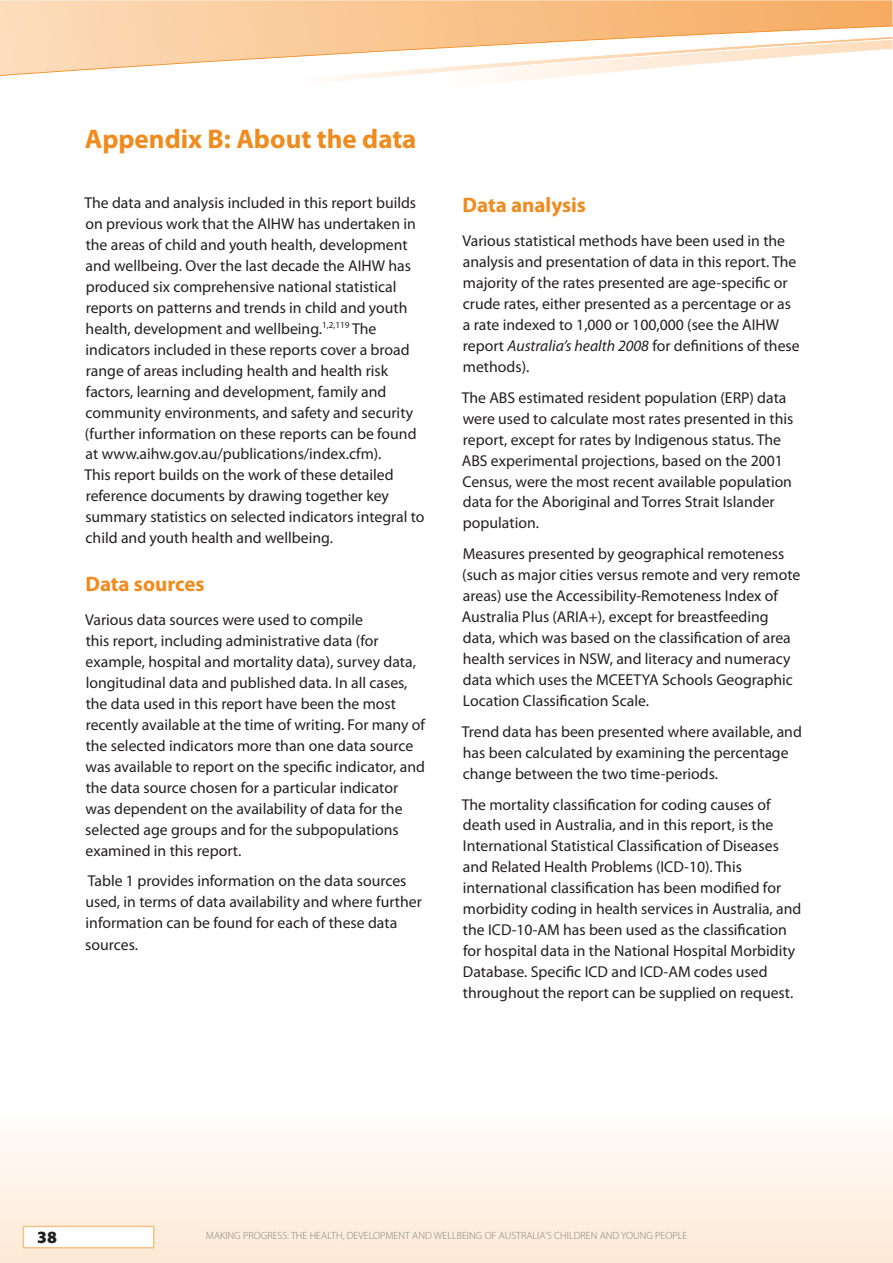
<style>
.page{position:relative;width:893px;height:1263px;background:#fff}
.page>*{position:absolute;margin:0;border:0;box-sizing:border-box;transform-origin:0 0}
.t1{font:700 27px "Myriad Pro";color:#f08b1d}
.t2{font:700 21px "Myriad Pro";color:#f08b1d}
.t3{font:900 17.25px "Myriad Pro";color:#231f20}
.t4{font:15.75px/21px "Myriad Pro";color:#231f20}
.t5{font:300 10.5px "Myriad Pro";color:#808285}
.s1{font-style:italic}
</style>
<div class="page">
<div style="left:0;top:1067px;width:892px;height:196px;background:linear-gradient(to bottom,#fff,#fdead7)"></div>
<svg style="left:0;top:0;width:892px;height:12px"></svg>
<svg style="left:0;top:12px;width:892px;height:6px"></svg>
<svg style="left:0;top:18px;width:892px;height:65px"></svg>
<div style="left:23px;top:1226px;width:131px;height:22px;background:#fff"></div>
<div style="left:23px;top:1226px;width:131px;height:22px;border:1px solid #f8bf86"></div>
<svg style="left:892px;top:0;width:1px;height:49px"></svg>
<h1 class="t1" style="left:85px;top:129px;width:333px">Appendix B: About the data</h1>
<p class="t4" style="left:84px;top:193px;width:342px">The data and analysis included in this report builds on previous work that the AIHW has undertaken in the areas of child and youth health, development and wellbeing. Over the last decade the AIHW has produced six comprehensive national statistical reports on patterns and trends in child and youth health, development and wellbeing.<sup>1,2,119</sup> The indicators included in these reports cover a broad range of areas including health and health risk factors, learning and development, family and community environments, and safety and security (further information on these reports can be found at www.aihw.gov.au/publications/index.cfm).<br>This report builds on the work of these detailed reference documents by drawing together key summary statistics on selected indicators integral to child and youth health and wellbeing.</p>
<h2 class="t2" style="left:85px;top:576px;width:121px">Data sources</h2>
<p class="t4" style="left:85px;top:611px;width:341px">Various data sources were used to compile<br>this report, including administrative data (for example, hospital and mortality data), survey data, longitudinal data and published data. In all cases, the data used in this report have been the most recently available at the time of writing. For many of the selected indicators more than one data source was available to report on the specific indicator, and the data source chosen for a particular indicator was dependent on the availability of data for the selected age groups and for the subpopulations examined in this report.</p>
<p class="t4" style="left:85px;top:872px;width:338px">Table 1 provides information on the data sources used, in terms of data availability and where further information can be found for each of these data sources.</p>
<h2 class="t2" style="left:463px;top:197px;width:125px">Data analysis</h2>
<p class="t4" style="left:462px;top:232px;width:339px">Various statistical methods have been used in the analysis and presentation of data in this report. The majority of the rates presented are age-specific or crude rates, either presented as a percentage or as a rate indexed to 1,000 or 100,000 (see the AIHW report <span class="s1">Australia’s health 2008</span> for definitions of these methods).</p>
<p class="t4" style="left:462px;top:388px;width:333px">The ABS estimated resident population (ERP) data were used to calculate most rates presented in this report, except for rates by Indigenous status. The ABS experimental projections, based on the 2001<br>Census, were the most recent available population data for the Aboriginal and Torres Strait Islander population.</p>
<p class="t4" style="left:462px;top:545px;width:340px">Measures presented by geographical remoteness (such as major cities versus remote and very remote areas) use the Accessibility-Remoteness Index of Australia Plus (ARIA+), except for breastfeeding data, which was based on the classification of area health services in NSW, and literacy and numeracy data which uses the MCEETYA Schools Geographic Location Classification Scale.</p>
<p class="t4" style="left:462px;top:723px;width:342px">Trend data has been presented where available, and has been calculated by examining the percentage change between the two time-periods.</p>
<p class="t4" style="left:462px;top:795px;width:341px">The mortality classification for coding causes of death used in Australia, and in this report, is the International Statistical Classification of Diseases and Related Health Problems (ICD-10). This international classification has been modified for morbidity coding in health services in Australia, and the ICD-10-AM has been used as the classification for hospital data in the National Hospital Morbidity Database. Specific ICD and ICD-AM codes used throughout the report can be supplied on request.</p>
<p class="t3" style="left:37px;top:1231px;width:21px">38</p>
<p class="t5" style="left:206px;top:1229px;width:483px">MAKING PROGRESS: THE HEALTH, DEVELOPMENT AND WELLBEING OF AUSTRALIA’S CHILDREN AND YOUNG PEOPLE</p>
</div>
